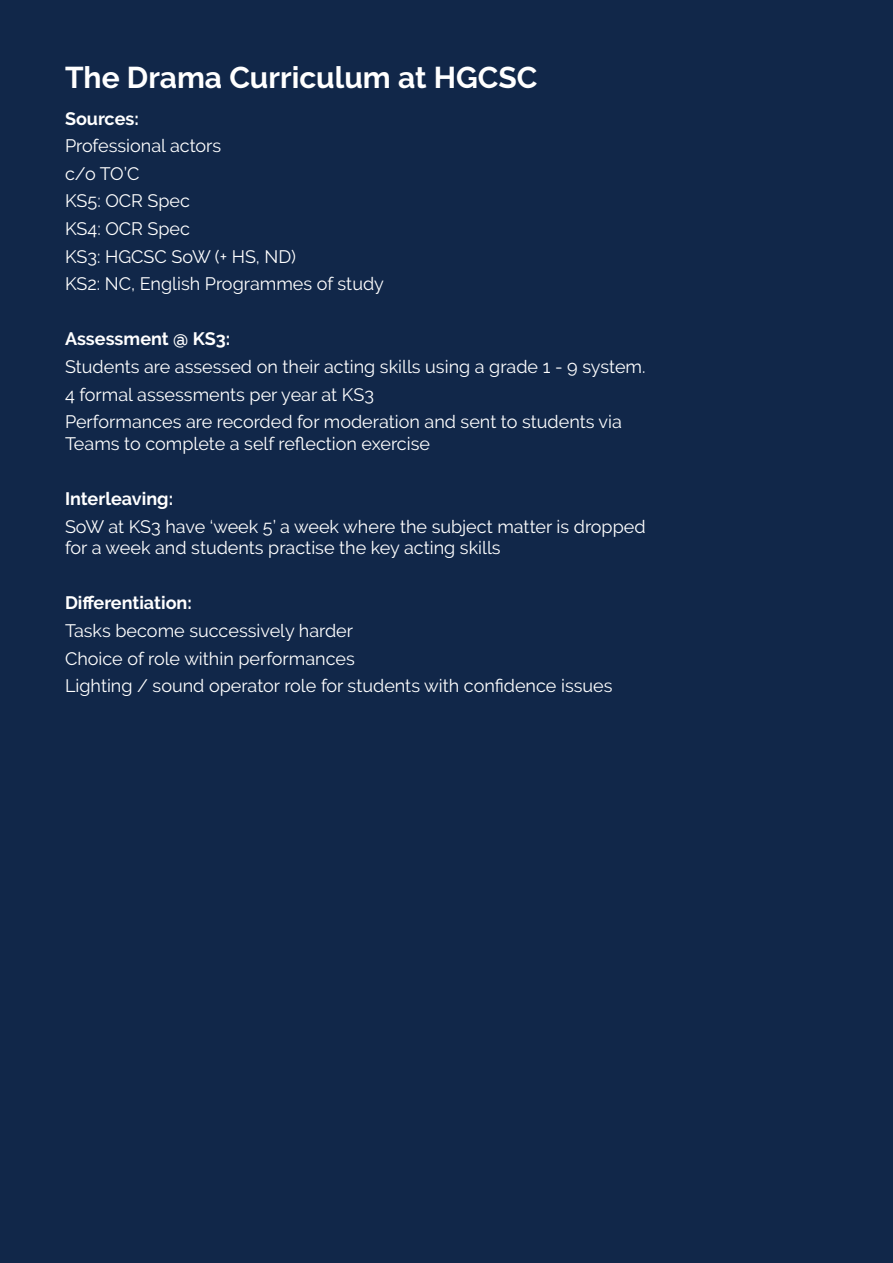
<style>
.page{position:relative;width:893px;height:1263px;background:#112749}
.page>*{position:absolute;margin:0;border:0;box-sizing:border-box;transform-origin:0 0}
.t1{font:700 30px "Raleway";color:#fff}
.t2{font:18px/27.6px "Raleway";color:#fff}
.t3{font:700 18px "Raleway";color:#fff}
</style>
<div class="page">
<h1 class="t1" style="left:65px;top:60px;width:474px">The Drama Curriculum at HGCSC</h1>
<p class="t3" style="left:65px;top:108px;width:75px">Sources:</p>
<p class="t2" style="left:65px;top:132px;width:320px">Professional actors<br>c/o TO’C<br>KS5: OCR Spec<br>KS4: OCR Spec<br>KS3: HGCSC SoW (+ HS, ND)<br>KS2: NC, English Programmes of study</p>
<p class="t3" style="left:65px;top:329px;width:167px">Assessment @ KS3:</p>
<p class="t2" style="left:65px;top:353px;width:582px">Students are assessed on their acting skills using a grade 1 - 9 system.<br>4 formal assessments per year at KS3<br>Performances are recorded for moderation and sent to students via</p>
<p class="t2" style="left:65px;top:429px;width:367px">Teams to complete a self reflection exercise</p>
<p class="t3" style="left:65px;top:488px;width:110px">Interleaving:</p>
<p class="t2" style="left:65px;top:515px;width:582px;line-height:21.6px">SoW at KS3 have ‘week 5’ a week where the subject matter is dropped for a week and students practise the key acting skills</p>
<p class="t3" style="left:65px;top:593px;width:128px">Differentiation:</p>
<p class="t2" style="left:65px;top:617px;width:549px">Tasks become successively harder<br>Choice of role within performances<br>Lighting / sound operator role for students with confidence issues</p>
</div>
